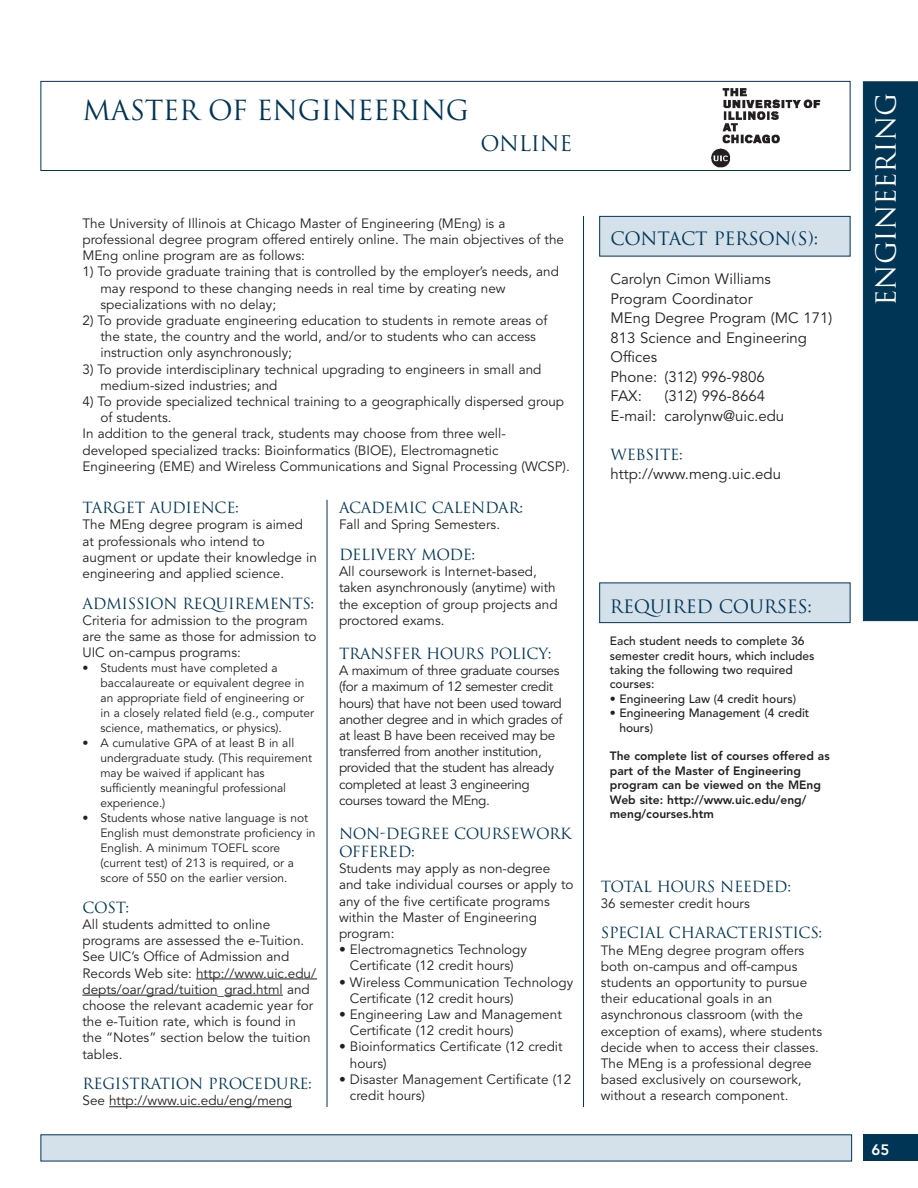
<style>
.page{position:relative;width:918px;height:1188px;background:#fff}
.page>*{position:absolute;margin:0;border:0;box-sizing:border-box;transform-origin:0 0}
.t1{font:27px "Trajan";letter-spacing:-.015em;color:#003555}
.t2{font:27px "Trajan";letter-spacing:-.015em;color:#fff}
.t3{font:21px "Trajan";letter-spacing:-.015em;color:#003555}
.t4{font:18px "Trajan";letter-spacing:-.015em;color:#003555}
.t5{font:15px/18px "Trajan";letter-spacing:-.02em;color:#003555}
.t6{font:15px/19.5px "Avenir";color:#231f20}
.t7{font:800 15px "Avenir";color:#fff}
.t8{font:13.5px/16.2px "Avenir";color:#231f20}
.t9{font:13.5px/16.2px "Avenir";letter-spacing:-.025em;color:#231f20}
.t10{font:12px/15px "Avenir";color:#231f20}
.t11{font:500 12px/14.4px "Avenir";color:#231f20}
.t12{font:800 12px/14.4px "Avenir";color:#231f20}
</style>
<div class="page">
<div style="left:863px;top:1134px;width:55px;height:27px;background:#003555"></div>
<div style="left:40px;top:81px;width:810px;height:90px;background:#fff;border:1px solid #003555"></div>
<div style="left:863px;top:81px;width:55px;height:540px;background:#003555"></div>
<hr style="left:583px;top:216px;width:1px;height:891px;background:#003555">
<div style="left:40px;top:1134px;width:812px;height:27px;background:#d4e0ea"></div>
<div style="left:599px;top:216px;width:251px;height:40px;background:#d4e0ea;border:1px solid #003555"></div>
<hr style="left:327px;top:500px;width:1px;height:607px;background:#003555">
<div style="left:599px;top:583px;width:251px;height:40px;background:#d4e0ea;border:1px solid #003555"></div>
<hr style="left:196px;top:979px;width:121px;height:1px;background:#231f20">
<hr style="left:82px;top:995px;width:136px;height:1px;background:#231f20">
<hr style="left:224px;top:995px;width:59px;height:1px;background:#231f20">
<hr style="left:109px;top:1106px;width:183px;height:1px;background:#231f20">
<img style="left:711px;top:88px;width:110px;height:80px">
<h1 class="t1" style="left:82px;top:94px;width:388px">MASTER OF ENGINEERING</h1>
<h2 class="t3" style="left:480px;top:131px;width:93px">ONLINE</h2>
<p class="t8" style="left:82px;top:215px;width:483px">The University of Illinois at Chicago Master of Engineering (MEng) is a professional degree program offered entirely online. The main objectives of the<br>MEng online program are as follows:</p>
<p class="t8" style="left:100px;top:264px;width:460px;text-indent:-18px">1) To provide graduate training that is controlled by the employer’s needs, and may respond to these changing needs in real time by creating new specializations with no delay;</p>
<p class="t8" style="left:100px;top:313px;width:448px;text-indent:-18px">2) To provide graduate engineering education to students in remote areas of the state, the country and the world, and/or to students who can access instruction only asynchronously;</p>
<p class="t8" style="left:100px;top:361px;width:442px;text-indent:-18px">3) To provide interdisciplinary technical upgrading to engineers in small and medium-sized industries; and</p>
<p class="t8" style="left:82px;top:394px;width:483px">4) To provide specialized technical training to a geographically dispersed group</p>
<p class="t8" style="left:100px;top:410px;width:73px">of students.</p>
<p class="t8" style="left:82px;top:426px;width:425px">In addition to the general track, students may choose from three well-</p>
<p class="t8" style="left:82px;top:442px;width:418px">developed specialized tracks: Bioinformatics (BIOE), Electromagnetic</p>
<p class="t8" style="left:82px;top:458px;width:489px">Engineering (EME) and Wireless Communications and Signal Processing (WCSP).</p>
<p class="t5" style="left:82px;top:499px;width:158px">TARGET AUDIENCE:</p>
<p class="t8" style="left:82px;top:517px;width:236px">The MEng degree program is aimed at professionals who intend to augment or update their knowledge in engineering and applied science.</p>
<p class="t5" style="left:82px;top:594px;width:233px">ADMISSION REQUIREMENTS:</p>
<p class="t8" style="left:82px;top:612px;width:236px">Criteria for admission to the program are the same as those for admission to<br>UIC on-campus programs:</p>
<p class="t10" style="left:100px;top:661px;width:215px;text-indent:-18px">• Students must have completed a baccalaureate or equivalent degree in an appropriate field of engineering or in a closely related field (e.g., computer science, mathematics, or physics).</p>
<p class="t10" style="left:100px;top:736px;width:213px;text-indent:-18px">• A cumulative GPA of at least B in all undergraduate study. (This requirement may be waived if applicant has sufficiently meaningful professional experience.)</p>
<p class="t10" style="left:100px;top:811px;width:217px;text-indent:-18px">• Students whose native language is not English must demonstrate proficiency in English. A minimum TOEFL score (current test) of 213 is required, or a score of 550 on the earlier version.</p>
<p class="t5" style="left:82px;top:898px;width:48px">COST:</p>
<p class="t8" style="left:82px;top:917px;width:235px">All students admitted to online programs are assessed the e-Tuition.<br>See UIC’s Office of Admission and Records Web site: http://www.uic.edu/ depts/oar/grad/tuition_grad.html and choose the relevant academic year for the e-Tuition rate, which is found in the “Notes” section below the tuition tables.</p>
<p class="t5" style="left:82px;top:1075px;width:231px">REGISTRATION PROCEDURE:</p>
<p class="t8" style="left:82px;top:1093px;width:211px">See http://www.uic.edu/eng/meng</p>
<p class="t5" style="left:339px;top:499px;width:186px">ACADEMIC CALENDAR:</p>
<p class="t8" style="left:339px;top:517px;width:163px">Fall and Spring Semesters.</p>
<p class="t5" style="left:339px;top:546px;width:138px">DELIVERY MODE:</p>
<p class="t8" style="left:339px;top:564px;width:220px">All coursework is Internet-based, taken asynchronously (anytime) with the exception of group projects and proctored exams.</p>
<p class="t5" style="left:339px;top:645px;width:214px">TRANSFER HOURS POLICY:</p>
<p class="t9" style="left:339px;top:663px;width:225px">A maximum of three graduate courses (for a maximum of 12 semester credit hours) that have not been used toward another degree and in which grades of at least B have been received may be transferred from another institution, provided that the student has already completed at least 3 engineering courses toward the MEng.</p>
<p class="t5" style="left:339px;top:825px;width:234px">NON-DEGREE COURSEWORK<br>OFFERED:</p>
<p class="t8" style="left:339px;top:861px;width:236px">Students may apply as non-degree and take individual courses or apply to any of the five certificate programs within the Master of Engineering program:</p>
<p class="t8" style="left:339px;top:942px;width:190px;text-align:center">• Electromagnetics Technology<br>Certificate (12 credit hours)</p>
<p class="t8" style="left:350px;top:974px;width:225px;text-indent:-11px">• Wireless Communication Technology<br>Certificate (12 credit hours)</p>
<p class="t8" style="left:350px;top:1007px;width:213px;text-indent:-11px">• Engineering Law and Management<br>Certificate (12 credit hours)</p>
<p class="t8" style="left:350px;top:1039px;width:214px;text-indent:-11px">• Bioinformatics Certificate (12 credit hours)</p>
<p class="t8" style="left:350px;top:1071px;width:223px;text-indent:-11px">• Disaster Management Certificate (12 credit hours)</p>
<h3 class="t4" style="left:611px;top:228px;width:209px">CONTACT PERSON(S):</h3>
<p class="t6" style="left:611px;top:270px;width:223px">Carolyn Cimon Williams<br>Program Coordinator<br>MEng Degree Program (MC 171)<br>813 Science and Engineering<br>Offices<br>Phone: (312) 996-9806<br>FAX:</p>
<p class="t6" style="left:611px;top:387px;width:175px;text-indent:54px">(312) 996-8664<br>E-mail: carolynw@uic.edu</p>
<p class="t5" style="left:611px;top:445px;width:74px">WEBSITE:</p>
<p class="t6" style="left:611px;top:465px;width:172px">http://www.meng.uic.edu</p>
<h3 class="t4" style="left:610px;top:595px;width:204px">REQUIRED COURSES:</h3>
<p class="t11" style="left:610px;top:634px;width:206px">Each student needs to complete 36 semester credit hours, which includes taking the following two required courses:</p>
<p class="t11" style="left:610px;top:692px;width:188px">• Engineering Law (4 credit hours)</p>
<p class="t11" style="left:619px;top:706px;width:191px;text-indent:-10px">• Engineering Management (4 credit hours)</p>
<p class="t12" style="left:610px;top:749px;width:221px">The complete list of courses offered as part of the Master of Engineering program can be viewed on the MEng<br>Web site: http://www.uic.edu/eng/ meng/courses.htm</p>
<p class="t5" style="left:601px;top:877px;width:192px">TOTAL HOURS NEEDED:</p>
<p class="t8" style="left:601px;top:895px;width:151px">36 semester credit hours</p>
<p class="t5" style="left:601px;top:924px;width:223px">SPECIAL CHARACTERISTICS:</p>
<p class="t8" style="left:601px;top:942px;width:223px">The MEng degree program offers both on-campus and off-campus students an opportunity to pursue their educational goals in an asynchronous classroom (with the exception of exams), where students decide when to access their classes.<br>The MEng is a professional degree based exclusively on coursework, without a research component.</p>
<h1 class="t2" style="left:870px;top:306px;width:214px;rotate:-90deg">ENGINEERING</h1>
<p class="t7" style="left:872px;top:1141px;width:19px">65</p>
</div>
